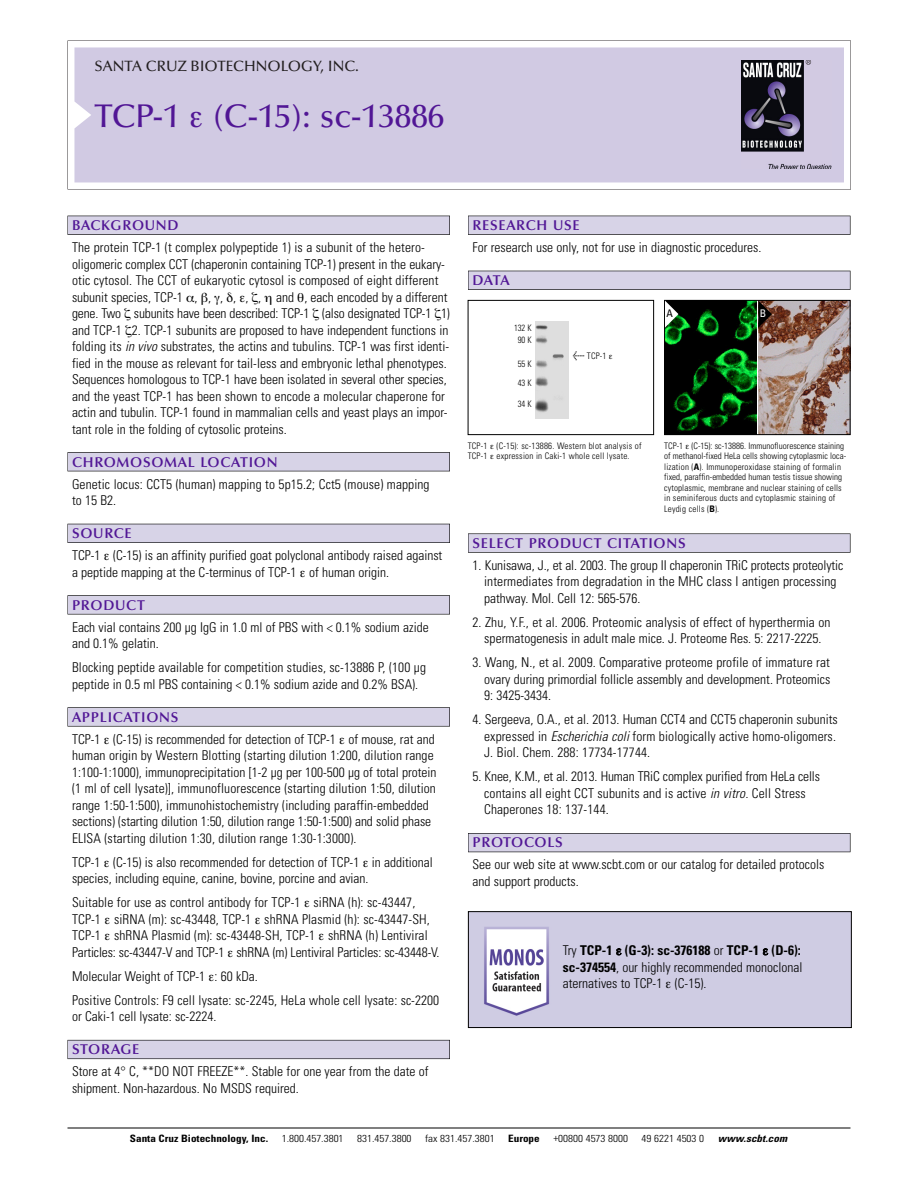
<style>
.page{position:relative;width:918px;height:1188px;background:#fff}
.page>*{position:absolute;margin:0;border:0;box-sizing:border-box;transform-origin:0 0}
.t1{font:500 33px "Optima";color:#511695}
.t2{font:500 15px "Optima";color:#231f20}
.t3{font:600 14.25px "Optima";letter-spacing:.05em;color:#511695}
.t4{font:300 condensed 13.5px/16.5px "Univers";color:#000}
.t5{font:condensed 10.5px "Univers";color:#000}
.t6{font:condensed 10.5px "Univers";color:#fff}
.t7{font:300 condensed 10.2px "Univers";color:#000;scale:1.1 1}
.t8{font:700 condensed 10.2px "Univers";color:#000;scale:1.1 1}
.t9{font:italic 700 condensed 10.2px "Univers";letter-spacing:.005em;color:#000;scale:1.1 1}
.t10{font:300 condensed 9px/10.5px "Univers";letter-spacing:.015em;color:#000}
.t11{font:300 condensed 9px/12px "Univers";letter-spacing:.015em;color:#000;text-align:center;scale:.95 1}
.s1{font-style:italic}
.s2{font-family:"Meta Plus";font-weight:400;font-stretch:normal;font-size:10.5px}
.s3{font-weight:700}
</style>
<div class="page">
<svg style="left:68px;top:40px;width:783px;height:149px"></svg>
<div style="left:74px;top:47px;width:770px;height:135px;background:#d1cae3"></div>
<img style="left:741px;top:60px;width:90px;height:108px">
<div style="left:68px;top:216px;width:382px;height:19px;background:#525155"></div>
<div style="left:68px;top:216px;width:381px;height:18px;background:#d7d3e7"></div>
<div style="left:68px;top:452px;width:382px;height:19px;background:#525155"></div>
<div style="left:68px;top:453px;width:381px;height:18px;background:#d7d3e7"></div>
<div style="left:68px;top:524px;width:382px;height:19px;background:#525158"></div>
<div style="left:68px;top:524px;width:381px;height:18px;background:#d7d3e7"></div>
<div style="left:68px;top:595px;width:382px;height:19px;background:#575759"></div>
<div style="left:68px;top:596px;width:381px;height:18px;background:#d7d3e7"></div>
<svg style="left:68px;top:707px;width:382px;height:20px"></svg>
<div style="left:68px;top:708px;width:381px;height:18px;background:#d7d3e7"></div>
<div style="left:68px;top:1040px;width:382px;height:19px;background:#66646e"></div>
<div style="left:68px;top:1040px;width:381px;height:18px;background:#d7d3e7"></div>
<div style="left:468px;top:216px;width:382px;height:19px;background:#525155"></div>
<div style="left:468px;top:216px;width:382px;height:18px;background:#d7d3e7"></div>
<div style="left:468px;top:271px;width:382px;height:19px;background:#515055"></div>
<div style="left:468px;top:271px;width:382px;height:18px;background:#d7d3e7"></div>
<svg style="left:468px;top:533px;width:382px;height:20px"></svg>
<div style="left:468px;top:534px;width:382px;height:18px;background:#d7d3e7"></div>
<div style="left:468px;top:833px;width:382px;height:19px;background:#535259"></div>
<div style="left:468px;top:834px;width:382px;height:18px;background:#d7d3e7"></div>
<hr style="left:68px;top:1128px;width:782px;height:1px;background:#000">
<div style="left:468px;top:300px;width:186px;height:135px;border:1px solid #000"></div>
<img style="left:535px;top:322px;width:34px;height:96px">
<img style="left:758px;top:302px;width:90px;height:131px">
<img style="left:666px;top:302px;width:90px;height:131px">
<div style="left:664px;top:300px;width:186px;height:135px;border:1px solid #000"></div>
<svg style="left:758px;top:301px;width:14px;height:27px"></svg>
<svg style="left:665px;top:301px;width:13px;height:27px"></svg>
<img style="left:470px;top:913px;width:380px;height:113px">
<div style="left:468px;top:911px;width:384px;height:117px;border:1px solid #000"></div>
<svg style="left:191px;top:112px;width:11px;height:16px"></svg>
<svg style="left:617px;top:949px;width:4px;height:6px"></svg>
<svg style="left:763px;top:949px;width:5px;height:6px"></svg>
<svg style="left:666px;top:982px;width:5px;height:6px"></svg>
<p class="t2" style="left:94px;top:61px;width:266px">SANTA CRUZ BIOTECHNOLOGY, INC.</p>
<h1 class="t1" style="left:94px;top:103px;width:351px">TCP-1 (C-15): sc-13886</h1>
<p class="t3" style="left:72px;top:219px;width:108px">BACKGROUND</p>
<p class="t4" style="left:72px;top:240px;width:379px">The protein TCP-1 (t complex polypeptide 1) is a subunit of the hetero&shy;oligomeric complex CCT (chaperonin containing TCP-1) present in the eukary&shy;otic cytosol. The CCT of eukaryotic cytosol is composed of eight different subunit species, TCP-1 , , , , , , and , each encoded by a different gene. Two subunits have been described: TCP-1 (also designated TCP-1 1) and TCP-1 2. TCP-1 subunits are proposed to have independent functions in folding its <span class="s1">in vivo</span> substrates, the actins and tubulins. TCP-1 was first identi&shy;fied in the mouse as relevant for tail-less and embryonic lethal phenotypes.<br>Sequences homologous to TCP-1 have been isolated in several other species, and the yeast TCP-1 has been shown to encode a molecular chaperone for actin and tubulin. TCP-1 found in mammalian cells and yeast plays an impor&shy;tant role in the folding of cytosolic proteins.</p>
<p class="t3" style="left:72px;top:456px;width:207px">CHROMOSOMAL LOCATION</p>
<p class="t4" style="left:72px;top:477px;width:359px">Genetic locus: CCT5 (human) mapping to 5p15.2; Cct5 (mouse) mapping to 15 B2.</p>
<p class="t3" style="left:72px;top:528px;width:61px">SOURCE</p>
<p class="t4" style="left:72px;top:548px;width:372px">TCP-1 (C-15) is an affinity purified goat polyclonal antibody raised against a peptide mapping at the C-terminus of TCP-1 of human origin.</p>
<p class="t3" style="left:72px;top:599px;width:74px">PRODUCT</p>
<p class="t4" style="left:72px;top:620px;width:358px">Each vial contains 200 µg IgG in 1.0 ml of PBS with &lt; 0.1% sodium azide and 0.1% gelatin.</p>
<p class="t4" style="left:72px;top:660px;width:356px">Blocking peptide available for competition studies, sc-13886 P, (100 µg peptide in 0.5 ml PBS containing &lt; 0.1% sodium azide and 0.2% BSA).</p>
<p class="t3" style="left:72px;top:711px;width:108px">APPLICATIONS</p>
<p class="t4" style="left:72px;top:732px;width:366px">TCP-1 (C-15) is recommended for detection of TCP-1 of mouse, rat and human origin by Western Blotting (starting dilution 1:200, dilution range 1:100-1:1000), immunoprecipitation [1-2 µg per 100-500 µg of total protein (1 ml of cell lysate)], immunofluorescence (starting dilution 1:50, dilution range 1:50-1:500), immunohistochemistry (including paraffin-embedded sections) (starting dilution 1:50, dilution range 1:50-1:500) and solid phase ELISA (starting dilution 1:30, dilution range 1:30-1:3000).</p>
<p class="t4" style="left:72px;top:855px;width:362px">TCP-1 (C-15) is also recommended for detection of TCP-1 in additional species, including equine, canine, bovine, porcine and avian.</p>
<p class="t4" style="left:72px;top:895px;width:369px">Suitable for use as control antibody for TCP-1 siRNA (h): sc-43447, TCP-1 siRNA (m): sc-43448, TCP-1 shRNA Plasmid (h): sc-43447-SH, TCP-1 shRNA Plasmid (m): sc-43448-SH, TCP-1 shRNA (h) Lentiviral Particles: sc-43447-V and TCP-1 shRNA (m) Lentiviral Particles: sc-43448-V.</p>
<p class="t4" style="left:72px;top:965px;width:368px;line-height:24px">Molecular Weight of TCP-1 : 60 kDa.<br>Positive Controls: F9 cell lysate: sc-2245, HeLa whole cell lysate: sc-2200</p>
<p class="t4" style="left:72px;top:1009px;width:146px">or Caki-1 cell lysate: sc-2224.</p>
<p class="t3" style="left:72px;top:1044px;width:69px">STORAGE</p>
<p class="t4" style="left:72px;top:1064px;width:358px">Store at 4° C, **DO NOT FREEZE**. Stable for one year from the date of shipment. Non-hazardous. No MSDS required.</p>
<p class="t3" style="left:473px;top:219px;width:109px">RESEARCH USE</p>
<p class="t4" style="left:473px;top:240px;width:290px">For research use only, not for use in diagnostic procedures.</p>
<p class="t3" style="left:473px;top:275px;width:39px">DATA</p>
<p class="t11" style="left:514px;top:322px;width:20px">132 K<br>90 K</p>
<p class="t11" style="left:518px;top:354px;width:16px;line-height:19.5px;text-align:left">55 K<br>43 K</p>
<p class="t11" style="left:518px;top:399px;width:16px">34 K</p>
<p class="t10" style="left:573px;top:352px;width:35px"><span class="s2">&lt;</span> TCP-1</p>
<p class="t10" style="left:468px;top:441px;width:175px">TCP-1 (C-15): sc-13886. Western blot analysis of<br>TCP-1 expression in Caki-1 whole cell lysate.</p>
<p class="t5" style="left:667px;top:309px;width:8px">A</p>
<p class="t6" style="left:760px;top:309px;width:8px">B</p>
<p class="t10" style="left:664px;top:441px;width:184px">TCP-1 (C-15): sc-13886. Immunofluorescence staining of methanol-fixed HeLa cells showing cytoplasmic loca&shy;lization (<span class="s3">A</span>). Immunoperoxidase staining of formalin fixed, paraffin-embedded human testis tissue showing cytoplasmic, membrane and nuclear staining of cells in seminiferous ducts and cytoplasmic staining of Leydig cells (<span class="s3">B</span>).</p>
<p class="t3" style="left:473px;top:537px;width:215px">SELECT PRODUCT CITATIONS</p>
<p class="t4" style="left:484px;top:558px;width:361px;text-indent:-12px">1. Kunisawa, J., et al. 2003. The group II chaperonin TRiC protects proteolytic intermediates from degradation in the MHC class I antigen processing pathway. Mol. Cell 12: 565-576.</p>
<p class="t4" style="left:473px;top:615px;width:360px;text-align:center">2. Zhu, Y.F., et al. 2006. Proteomic analysis of effect of hyperthermia on spermatogenesis in adult male mice. J. Proteome Res. 5: 2217-2225.</p>
<p class="t4" style="left:484px;top:656px;width:348px;text-align:justify;text-indent:-12px">3. Wang, N., et al. 2009. Comparative proteome profile of immature rat ovary during primordial follicle assembly and development. Proteomics 9: 3425-3434.</p>
<p class="t4" style="left:484px;top:713px;width:355px;text-indent:-12px">4. Sergeeva, O.A., et al. 2013. Human CCT4 and CCT5 chaperonin subunits expressed in <span class="s1">Escherichia coli</span> form biologically active homo-oligomers.<br>J. Biol. Chem. 288: 17734-17744.</p>
<p class="t4" style="left:484px;top:770px;width:337px;text-indent:-12px">5. Knee, K.M., et al. 2013. Human TRiC complex purified from HeLa cells contains all eight CCT subunits and is active <span class="s1">in vitro.</span> Cell Stress<br>Chaperones 18: 137-144.</p>
<p class="t3" style="left:473px;top:837px;width:92px">PROTOCOLS</p>
<p class="t4" style="left:473px;top:858px;width:353px">See our web site at www.scbt.com or our catalog for detailed protocols and support products.</p>
<p class="t4" style="left:563px;top:943px;width:241px;text-align:justify">Try <span class="s3">TCP-1 (G-3): sc-376188</span> or <span class="s3">TCP-1 (D-6): sc-374554</span>, our highly recommended monoclonal aternatives to TCP-1 (C-15).</p>
<p class="t8" style="left:130px;top:1135px;width:127px">Santa Cruz Biotechnology, Inc.</p>
<p class="t7" style="left:282px;top:1135px;width:58px">1.800.457.3801</p>
<p class="t7" style="left:357px;top:1135px;width:51px">831.457.3800</p>
<p class="t7" style="left:425px;top:1135px;width:65px">fax 831.457.3801</p>
<p class="t8" style="left:508px;top:1135px;width:30px">Europe</p>
<p class="t7" style="left:553px;top:1135px;width:69px">+00800 4573 8000</p>
<p class="t7" style="left:642px;top:1135px;width:58px">49 6221 4503 0</p>
<p class="t9" style="left:718px;top:1135px;width:64px">www.scbt.com</p>
</div>
